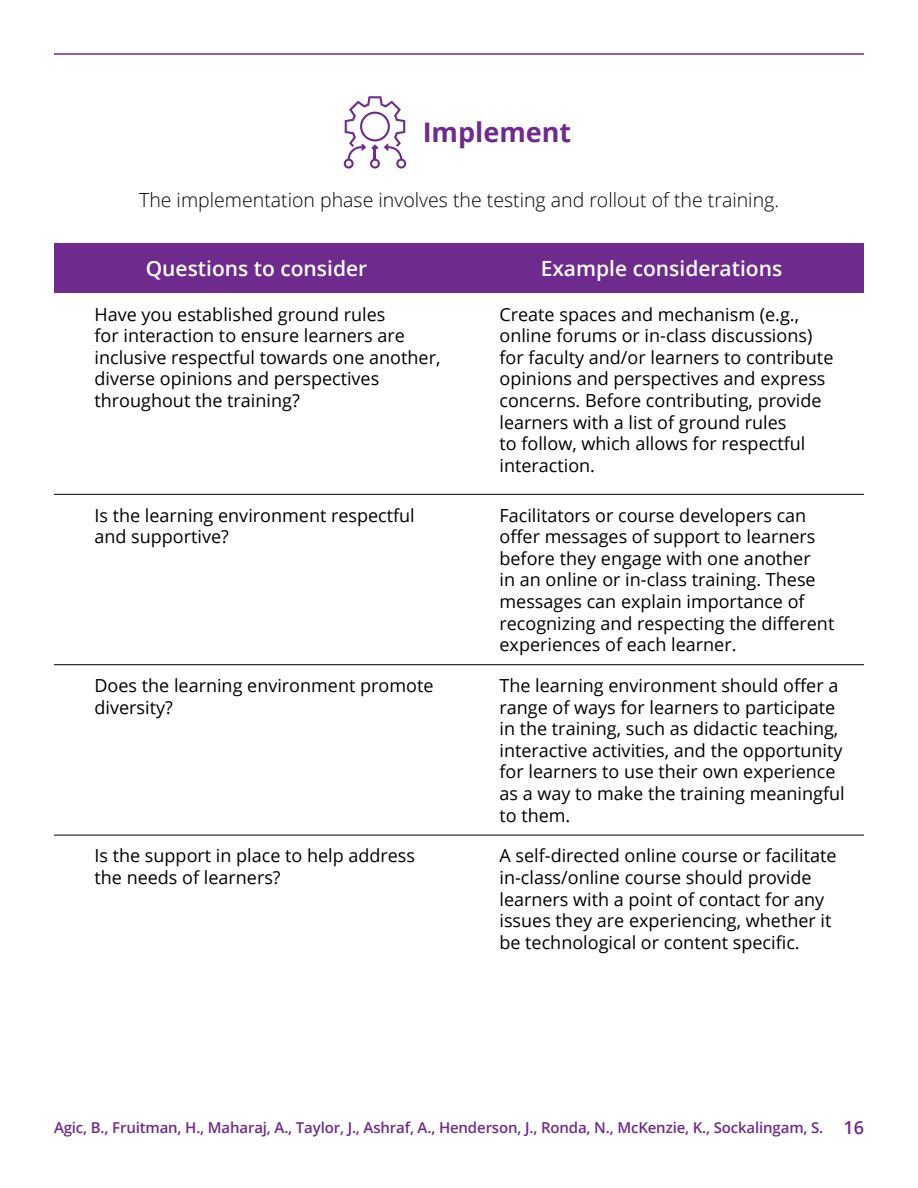
<style>
.page{position:relative;width:918px;height:1188px;background:#fff}
.page>*{position:absolute;margin:0;border:0;box-sizing:border-box;transform-origin:0 0}
.t1{font:700 27px "Open Sans";color:#6e2a8d}
.t2{font:600 21px "Open Sans";color:#fff}
.t3{font:300 19.5px "Open Sans";color:#000}
.t4{font:18px/21.6px "Open Sans";color:#000}
.t5{font:600 15px "Open Sans";letter-spacing:-.01em;color:#6e2a8d}
.s1{font-style:inherit}
.s2{font-size:18px}
</style>
<div class="page">
<hr style="left:54px;top:53px;width:810px;height:2px;background:#6e2a8d">
<hr style="left:54px;top:835px;width:405px;height:1px;background:#000">
<hr style="left:459px;top:835px;width:405px;height:1px;background:#000">
<hr style="left:54px;top:664px;width:405px;height:1px;background:#000">
<hr style="left:459px;top:664px;width:405px;height:1px;background:#000">
<hr style="left:54px;top:494px;width:405px;height:1px;background:#000">
<hr style="left:459px;top:494px;width:405px;height:1px;background:#000">
<svg style="left:344px;top:96px;width:62px;height:73px"></svg>
<div style="left:54px;top:244px;width:405px;height:49px;background:#6e2a8d"></div>
<div style="left:459px;top:244px;width:405px;height:49px;background:#6e2a8d"></div>
<h3 class="t1" style="left:423px;top:113px;width:150px">Implement</h3>
<p class="t3" style="left:139px;top:186px;width:641px">The implementation phase involves the testing and rollout of the training.</p>
<h4 class="t2" style="left:146px;top:254px;width:223px">Questions to consider</h4>
<h4 class="t2" style="left:541px;top:254px;width:243px">Example considerations</h4>
<p class="t4" style="left:94px;top:303px;width:347px">Have you established ground rules<br>for interaction to ensure learners are inclusive respectful towards one another, diverse opinions and perspectives throughout the training?</p>
<p class="t4" style="left:500px;top:303px;width:335px">Create spaces and mechanism (e.g., online forums or in-class discussions) for faculty and/or learners to contribute opinions and perspectives and express concerns. Before contributing, provide learners with a list of ground rules<br>to follow, which allows for respectful interaction.</p>
<p class="t4" style="left:94px;top:504px;width:322px">Is the learning environment respectful</p>
<p class="t4" style="left:500px;top:504px;width:308px">Facilitators or course developers can</p>
<p class="t4" style="left:94px;top:525px;width:136px">and supportive?</p>
<p class="t4" style="left:500px;top:525px;width:336px">offer messages of support to learners before they engage with one another<br>in an online or in-class training. These messages can explain importance of recognizing and respecting the different experiences of each learner.</p>
<p class="t4" style="left:94px;top:674px;width:340px">Does the learning environment promote</p>
<p class="t4" style="left:500px;top:674px;width:340px">The learning environment should offer a</p>
<p class="t4" style="left:94px;top:696px;width:80px">diversity?</p>
<p class="t4" style="left:500px;top:696px;width:347px">range of ways for learners to participate in the training, such as didactic teaching, interactive activities, and the opportunity for learners to use their own experience as a way to make the training meaningful to them.</p>
<p class="t4" style="left:94px;top:845px;width:322px">Is the support in place to help address the needs of learners?</p>
<p class="t4" style="left:500px;top:845px;width:339px">A self-directed online course or facilitate in-class/online course should provide learners with a point of contact for any issues they are experiencing, whether it be technological or content specific<span class="s1">.</span></p>
<p class="t5" style="left:54px;top:1117px;width:812px">Agic, B., Fruitman, H., Maharaj, A., Taylor, J., Ashraf, A., Henderson, J., Ronda, N., McKenzie, K., Sockalingam, S. <span class="s2">16</span></p>
</div>
